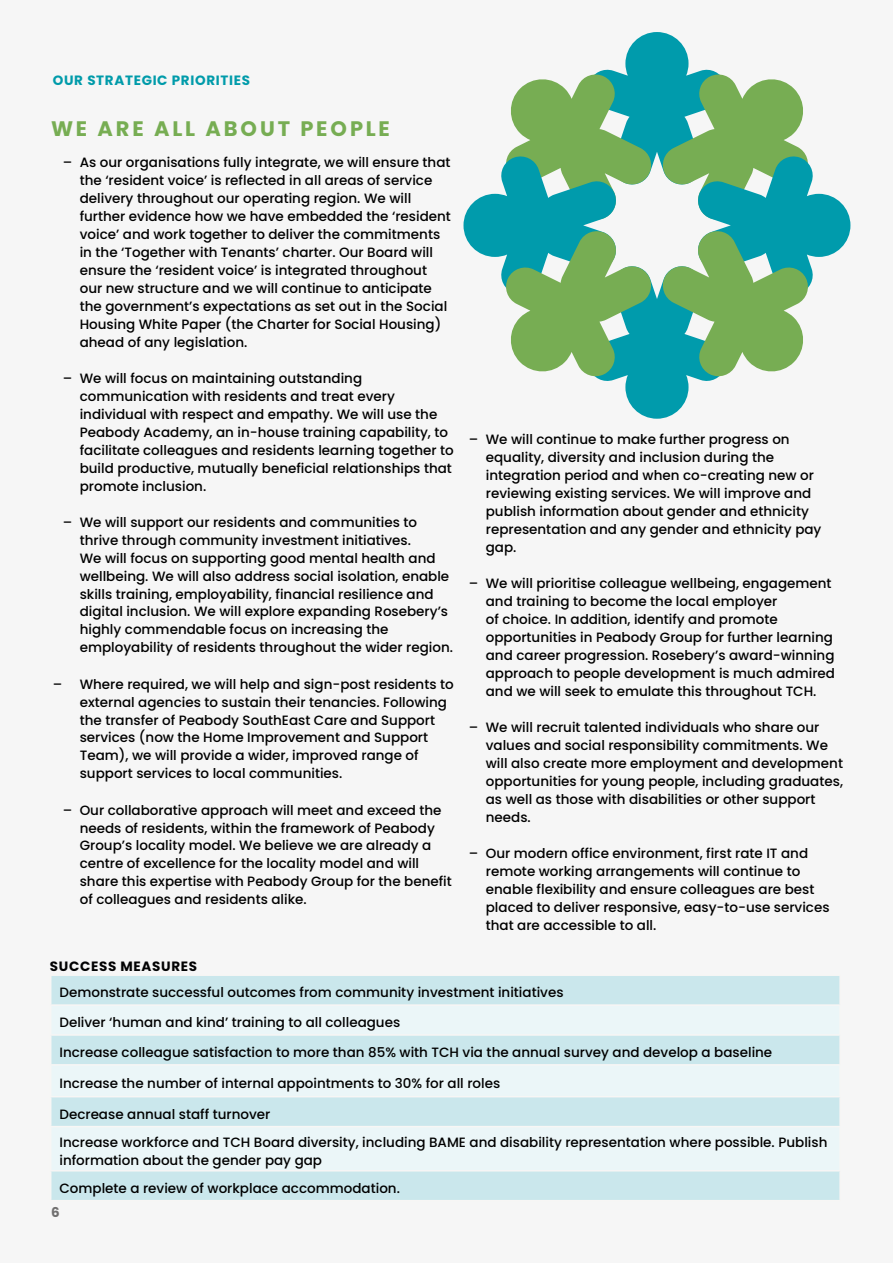
<style>
.page{position:relative;width:893px;height:1263px;background:#f6f6f6}
.page>*{position:absolute;margin:0;border:0;box-sizing:border-box;transform-origin:0 0}
.t1{font:700 21px "Poppins";letter-spacing:.135em;color:#77ad53}
.t2{font:500 13.5px/18px "Poppins";color:#000}
.t3{font:700 13.5px "Poppins";letter-spacing:.05em;color:#009baa}
.t4{font:700 13.5px "Poppins";letter-spacing:.05em;color:#020203}
.t5{font:700 13.5px "Poppins";color:#706f6f}
</style>
<div class="page">
<svg style="left:463px;top:32px;width:387px;height:387px"></svg>
<div style="left:51px;top:976px;width:788px;height:224px;background:#cae7ec"></div>
<svg style="left:51px;top:1006px;width:788px;height:164px;fill:#ebf6f8"></svg>
<hr style="left:50px;top:1004px;width:791px;height:2px;background:#f7f6f5">
<hr style="left:50px;top:1034px;width:791px;height:2px;background:#f7f6f5">
<hr style="left:50px;top:1064px;width:791px;height:1px;background:#f7f6f5">
<hr style="left:50px;top:1096px;width:791px;height:1px;background:#f7f6f5">
<hr style="left:50px;top:1126px;width:791px;height:1px;background:#f7f6f5">
<hr style="left:50px;top:1170px;width:791px;height:1px;background:#f7f6f5">
<p class="t3" style="left:53px;top:72px;width:199px">OUR STRATEGIC PRIORITIES</p>
<h1 class="t1" style="left:51px;top:116px;width:340px">WE ARE ALL ABOUT PEOPLE</h1>
<p class="t2" style="left:80px;top:153px;width:373px;text-indent:-17px">– As our organisations fully integrate, we will ensure that the ‘resident voice’ is reflected in all areas of service delivery throughout our operating region. We will further evidence how we have embedded the ‘resident voice’ and work together to deliver the commitments in the ‘Together with Tenants’ charter. Our Board will ensure the ‘resident voice’ is integrated throughout our new structure and we will continue to anticipate the government’s expectations as set out in the Social Housing White Paper (the Charter for Social Housing) ahead of any legislation.</p>
<p class="t2" style="left:80px;top:369px;width:376px;text-indent:-17px">– We will focus on maintaining outstanding communication with residents and treat every individual with respect and empathy. We will use the Peabody Academy, an in-house training capability, to facilitate colleagues and residents learning together to build productive, mutually beneficial relationships that promote inclusion.</p>
<p class="t2" style="left:80px;top:513px;width:375px;text-indent:-17px">– We will support our residents and communities to thrive through community investment initiatives.<br>We will focus on supporting good mental health and wellbeing. We will also address social isolation, enable skills training, employability, financial resilience and digital inclusion. We will explore expanding Rosebery’s highly commendable focus on increasing the employability of residents throughout the wider region.</p>
<p class="t2" style="left:80px;top:675px;width:376px;text-indent:-27px">– Where required, we will help and sign-post residents to external agencies to sustain their tenancies. Following the transfer of Peabody SouthEast Care and Support services (now the Home Improvement and Support Team), we will provide a wider, improved range of support services to local communities.</p>
<p class="t2" style="left:80px;top:801px;width:374px;text-indent:-17px">– Our collaborative approach will meet and exceed the needs of residents, within the framework of Peabody Group’s locality model. We believe we are already a centre of excellence for the locality model and will share this expertise with Peabody Group for the benefit of colleagues and residents alike.</p>
<p class="t4" style="left:50px;top:958px;width:149px">SUCCESS MEASURES</p>
<p class="t2" style="left:486px;top:430px;width:337px;text-indent:-17px">– We will continue to make further progress on equality, diversity and inclusion during the integration period and when co-creating new or reviewing existing services. We will improve and publish information about gender and ethnicity representation and any gender and ethnicity pay gap.</p>
<p class="t2" style="left:486px;top:574px;width:351px;text-indent:-17px">– We will prioritise colleague wellbeing, engagement and training to become the local employer<br>of choice. In addition, identify and promote opportunities in Peabody Group for further learning and career progression. Rosebery’s award-winning approach to people development is much admired and we will seek to emulate this throughout TCH.</p>
<p class="t2" style="left:486px;top:718px;width:359px;text-indent:-17px">– We will recruit talented individuals who share our values and social responsibility commitments. We will also create more employment and development opportunities for young people, including graduates, as well as those with disabilities or other support needs.</p>
<p class="t2" style="left:486px;top:844px;width:345px;text-indent:-17px">– Our modern office environment, first rate IT and remote working arrangements will continue to enable flexibility and ensure colleagues are best placed to deliver responsive, easy-to-use services that are accessible to all.</p>
<p class="t2" style="left:59px;top:983px;width:506px">Demonstrate successful outcomes from community investment initiatives</p>
<p class="t2" style="left:59px;top:1013px;width:342px">Deliver ‘human and kind’ training to all colleagues</p>
<p class="t2" style="left:59px;top:1043px;width:714px">Increase colleague satisfaction to more than 85% with TCH via the annual survey and develop a baseline</p>
<p class="t2" style="left:59px;top:1074px;width:442px">Increase the number of internal appointments to 30% for all roles</p>
<p class="t2" style="left:59px;top:1100px;width:769px;line-height:28px">Decrease annual staff turnover<br>Increase workforce and TCH Board diversity, including BAME and disability representation where possible. Publish</p>
<p class="t2" style="left:59px;top:1146px;width:342px;line-height:28px">information about the gender pay gap<br>Complete a review of workplace accommodation.</p>
<p class="t5" style="left:51px;top:1205px;width:10px">6</p>
</div>
